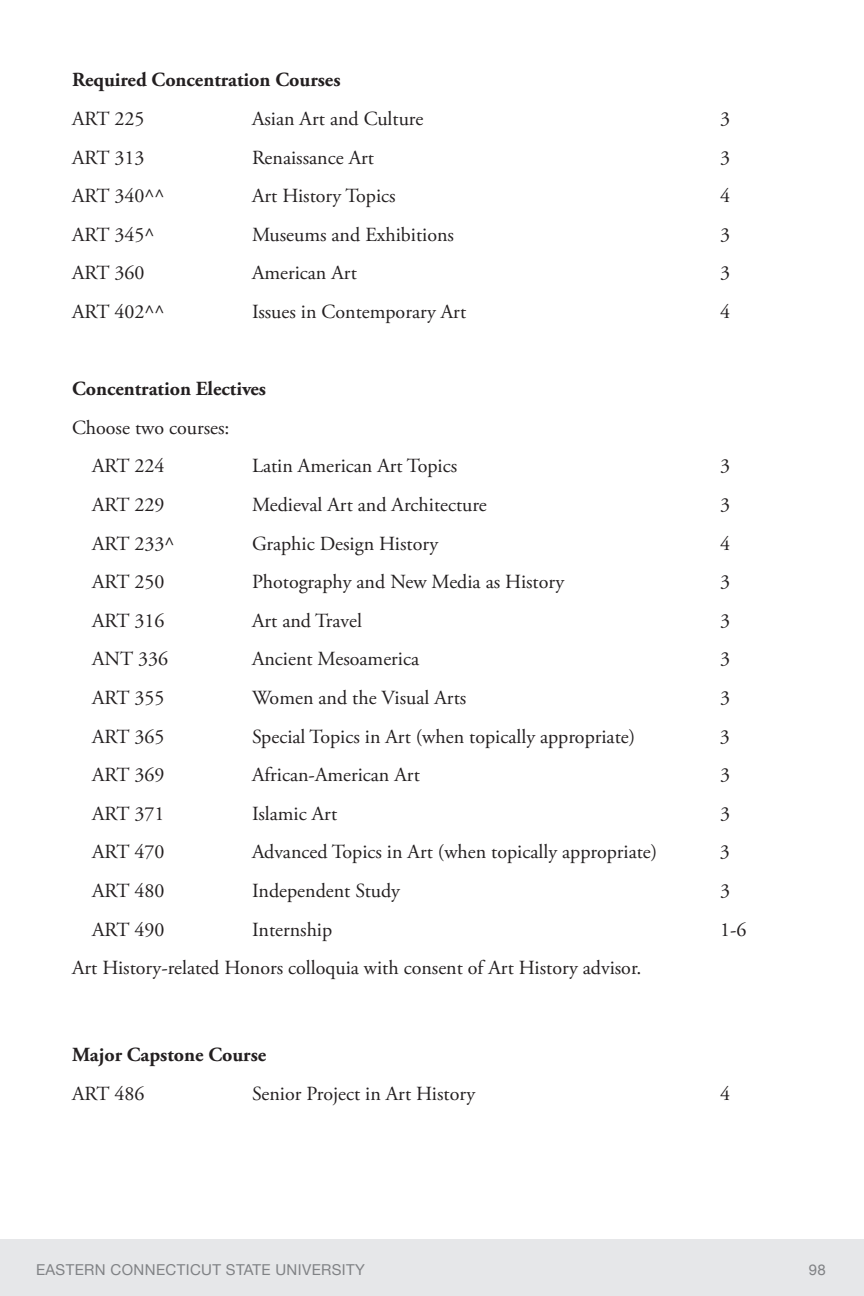
<style>
.page{position:relative;width:864px;height:1296px;background:#fff}
.page>*{position:absolute;margin:0;border:0;box-sizing:border-box;transform-origin:0 0}
.t1{font:20px/38.6px "Adobe Garamond Pro";color:#231f20}
.t2{font:700 20px "Adobe Garamond Pro";color:#231f20}
.t3{font:15px "Helvetica Neue";letter-spacing:.025em;color:#808285}
</style>
<div class="page">
<div style="left:0;top:1239px;width:864px;height:57px;background:#e6e7e9"></div>
<p class="t2" style="left:72px;top:69px;width:270px">Required Concentration Courses</p>
<p class="t1" style="left:72px;top:100px;width:74px">ART 225</p>
<p class="t1" style="left:252px;top:100px;width:173px">Asian Art and Culture</p>
<p class="t1" style="left:720px;top:100px;width:11px">3</p>
<p class="t1" style="left:72px;top:139px;width:74px">ART 313</p>
<p class="t1" style="left:252px;top:139px;width:124px">Renaissance Art</p>
<p class="t1" style="left:720px;top:139px;width:11px">3</p>
<p class="t1" style="left:72px;top:177px;width:94px">ART 340^^</p>
<p class="t1" style="left:252px;top:177px;width:145px">Art History Topics</p>
<p class="t1" style="left:720px;top:177px;width:11px">4</p>
<p class="t1" style="left:72px;top:216px;width:84px">ART 345^</p>
<p class="t1" style="left:252px;top:216px;width:204px">Museums and Exhibitions</p>
<p class="t1" style="left:720px;top:216px;width:11px">3</p>
<p class="t1" style="left:72px;top:255px;width:74px">ART 360</p>
<p class="t1" style="left:252px;top:255px;width:106px">American Art</p>
<p class="t1" style="left:720px;top:255px;width:11px">3</p>
<p class="t1" style="left:72px;top:293px;width:94px">ART 402^^</p>
<p class="t1" style="left:252px;top:293px;width:216px">Issues in Contemporary Art</p>
<p class="t1" style="left:720px;top:293px;width:11px">4</p>
<p class="t2" style="left:72px;top:377px;width:196px">Concentration Electives</p>
<p class="t1" style="left:92px;top:409px;width:139px;text-indent:-20px">Choose two courses:<br>ART 224</p>
<p class="t1" style="left:252px;top:448px;width:207px">Latin American Art Topics</p>
<p class="t1" style="left:720px;top:448px;width:11px">3</p>
<p class="t1" style="left:92px;top:486px;width:74px">ART 229</p>
<p class="t1" style="left:252px;top:486px;width:236px">Medieval Art and Architecture</p>
<p class="t1" style="left:720px;top:486px;width:11px">3</p>
<p class="t1" style="left:92px;top:525px;width:84px">ART 233^</p>
<p class="t1" style="left:252px;top:525px;width:188px">Graphic Design History</p>
<p class="t1" style="left:720px;top:525px;width:11px">4</p>
<p class="t1" style="left:92px;top:563px;width:74px">ART 250</p>
<p class="t1" style="left:252px;top:563px;width:314px">Photography and New Media as History</p>
<p class="t1" style="left:720px;top:563px;width:11px">3</p>
<p class="t1" style="left:92px;top:602px;width:74px">ART 316</p>
<p class="t1" style="left:252px;top:602px;width:111px">Art and Travel</p>
<p class="t1" style="left:720px;top:602px;width:11px">3</p>
<p class="t1" style="left:92px;top:641px;width:78px">ANT 336</p>
<p class="t1" style="left:252px;top:641px;width:169px">Ancient Mesoamerica</p>
<p class="t1" style="left:720px;top:641px;width:11px">3</p>
<p class="t1" style="left:92px;top:679px;width:74px">ART 355</p>
<p class="t1" style="left:252px;top:679px;width:216px">Women and the Visual Arts</p>
<p class="t1" style="left:720px;top:679px;width:11px">3</p>
<p class="t1" style="left:92px;top:718px;width:74px">ART 365</p>
<p class="t1" style="left:252px;top:718px;width:385px">Special Topics in Art (when topically appropriate)</p>
<p class="t1" style="left:720px;top:718px;width:11px">3</p>
<p class="t1" style="left:92px;top:756px;width:74px">ART 369</p>
<p class="t1" style="left:252px;top:756px;width:169px">African-American Art</p>
<p class="t1" style="left:720px;top:756px;width:11px">3</p>
<p class="t1" style="left:92px;top:795px;width:74px">ART 371</p>
<p class="t1" style="left:252px;top:795px;width:87px">Islamic Art</p>
<p class="t1" style="left:720px;top:795px;width:11px">3</p>
<p class="t1" style="left:92px;top:834px;width:74px">ART 470</p>
<p class="t1" style="left:252px;top:834px;width:407px">Advanced Topics in Art (when topically appropriate)</p>
<p class="t1" style="left:720px;top:834px;width:11px">3</p>
<p class="t1" style="left:92px;top:872px;width:74px">ART 480</p>
<p class="t1" style="left:252px;top:872px;width:150px">Independent Study</p>
<p class="t1" style="left:720px;top:872px;width:11px">3</p>
<p class="t1" style="left:92px;top:911px;width:74px">ART 490</p>
<p class="t1" style="left:252px;top:911px;width:82px">Internship</p>
<p class="t1" style="left:720px;top:911px;width:28px">1-6</p>
<p class="t1" style="left:72px;top:949px;width:571px">Art History-related Honors colloquia with consent of Art History advisor.</p>
<p class="t2" style="left:72px;top:1044px;width:196px">Major Capstone Course</p>
<p class="t1" style="left:72px;top:1075px;width:74px">ART 486</p>
<p class="t1" style="left:252px;top:1075px;width:225px">Senior Project in Art History</p>
<p class="t1" style="left:720px;top:1075px;width:11px">4</p>
<p class="t3" style="left:36px;top:1259px;width:330px">EASTERN CONNECTICUT STATE UNIVERSITY</p>
<p class="t3" style="left:809px;top:1259px;width:19px">98</p>
</div>
